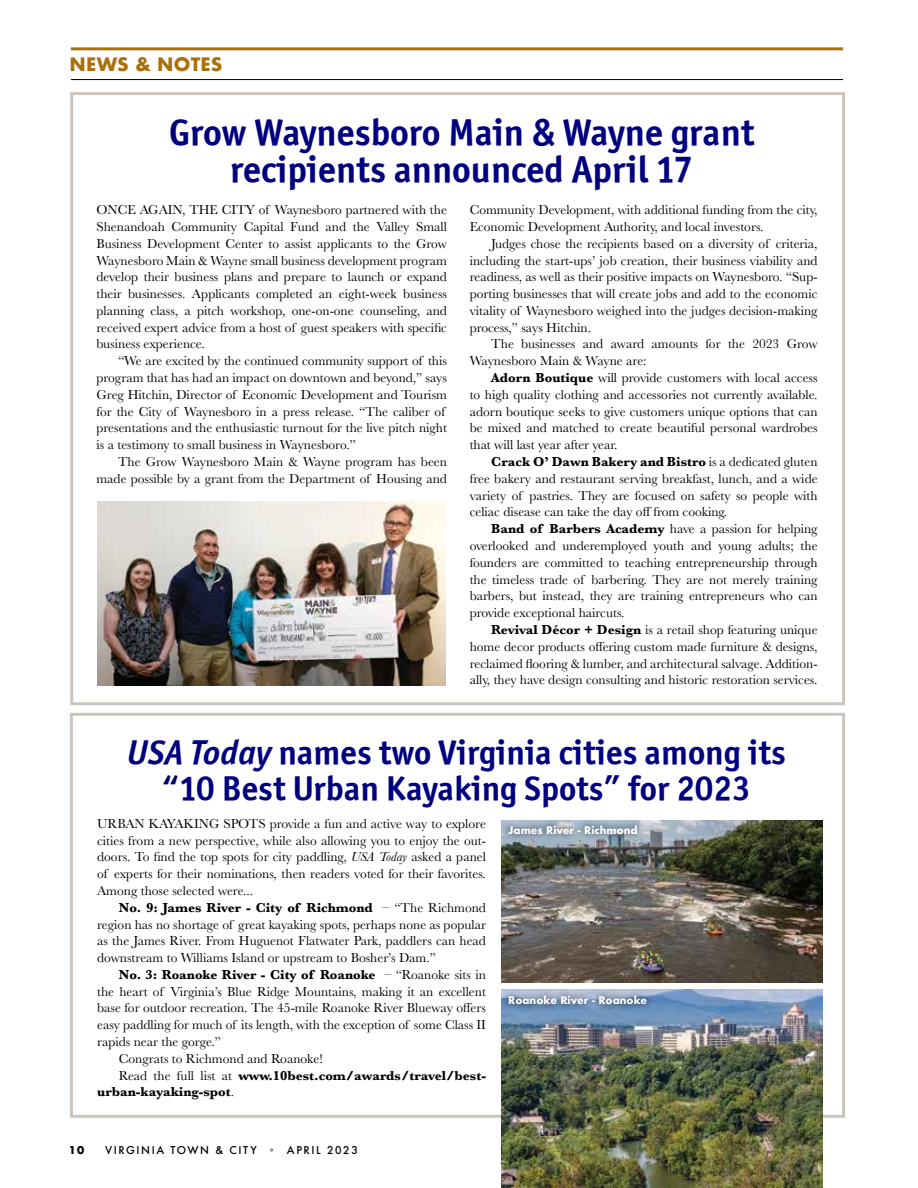
<style>
.page{position:relative;width:918px;height:1188px;background:#fff}
.page>*{position:absolute;margin:0;border:0;box-sizing:border-box;transform-origin:0 0}
.t1{font:37.5px/37.5px "Officina Sans ITCTT Bold";color:#000080;text-align:center}
.t2{font:34.5px/36px "Officina Sans ITCTT Bold";color:#000080;text-align:center}
.t3{font:700 18px "Futura";letter-spacing:.01em;color:#aa710a}
.t4{font:13.5px/16.8px "Baskerville";color:#000;text-align:justify}
.t5{font:700 13.5px "Baskerville";color:#000}
.t6{font:500 10.5px "Futura";letter-spacing:.15em;color:#000}
.t7{font:700 10.5px "Futura";color:#000}
.t8{font:700 10.2px "Futura";color:#fff}
.s1{font-weight:700}
.s2{font-style:italic}
.s3{font-weight:400}
.s4{color:#9a8b7d}
</style>
<div class="page">
<hr style="left:71px;top:79px;width:772px;height:1px;background:#000">
<hr style="left:71px;top:47px;width:772px;height:3px;background:#aa710a">
<div style="left:70px;top:713px;width:775px;height:405px;border:3px solid #ccc5be"></div>
<div style="left:70px;top:92px;width:775px;height:613px;border:3px solid #ccc5be"></div>
<img style="left:97px;top:501px;width:349px;height:185px">
<img style="left:501px;top:820px;width:322px;height:163px">
<img style="left:501px;top:989px;width:322px;height:199px">
<div style="left:501px;top:818px;width:144px;height:23px;background:#000;opacity:.75"></div>
<div style="left:501px;top:988px;width:153px;height:24px;background:#000;opacity:.75"></div>
<h3 class="t3" style="left:69px;top:51px;width:155px">NEWS &amp; NOTES</h3>
<h1 class="t1" style="left:169px;top:113px;width:587px">Grow Waynesboro Main &amp; Wayne grant recipients announced April 17</h1>
<p class="t4" style="left:96px;top:202px;width:352px">ONCE AGAIN, THE CITY of Waynesboro partnered with the Shenandoah Community Capital Fund and the Valley Small Business Development Center to assist applicants to the Grow Waynesboro Main &amp; Wayne small business development program develop their business plans and prepare to launch or expand their businesses. Applicants completed an eight-week business planning class, a pitch workshop, one-on-one counseling, and received expert advice from a host of guest speakers with specific business experience.</p>
<p class="t4" style="left:96px;top:353px;width:352px;text-align:left;text-indent:22px">“We are excited by the continued community support of this program that has had an impact on downtown and beyond,” says Greg Hitchin, Director of Economic Development and Tourism for the City of Waynesboro in a press release. “The caliber of presentations and the enthusiastic turnout for the live pitch night is a testimony to small business in Waynesboro.”</p>
<p class="t4" style="left:96px;top:453px;width:352px;text-align:right">The Grow Waynesboro Main &amp; Wayne program has been made possible by a grant from the Department of Housing and</p>
<p class="t4" style="left:470px;top:202px;width:349px">Community Development, with additional funding from the city,<br>Economic Development Authority, and local investors.</p>
<p class="t4" style="left:470px;top:235px;width:349px;text-indent:22px">Judges chose the recipients based on a diversity of criteria, including the start-ups’ job creation, their business viability and readiness, as well as their positive impacts on Waynesboro. “Sup&shy;porting businesses that will create jobs and add to the economic vitality of Waynesboro weighed into the judges decision-making process,” says Hitchin.</p>
<p class="t4" style="left:470px;top:336px;width:349px;text-indent:22px">The businesses and award amounts for the 2023 Grow<br>Waynesboro Main &amp; Wayne are:</p>
<p class="t4" style="left:470px;top:370px;width:349px;text-indent:22px"><span class="s1">Adorn Boutique</span> will provide customers with local access to high quality clothing and accessories not currently available. adorn boutique seeks to give customers unique options that can be mixed and matched to create beautiful personal wardrobes that will last year after year.</p>
<p class="t4" style="left:470px;top:453px;width:349px;text-indent:22px"><span class="s1">Crack O’ Dawn Bakery and Bistro</span> is a dedicated gluten free bakery and restaurant serving breakfast, lunch, and a wide variety of pastries. They are focused on safety so people with celiac disease can take the day off from cooking.</p>
<p class="t4" style="left:470px;top:521px;width:349px;text-indent:22px"><span class="s1">Band of Barbers Academy</span> have a passion for helping overlooked and underemployed youth and young adults; the founders are committed to teaching entrepreneurship through the timeless trade of barbering. They are not merely training barbers, but instead, they are training entrepreneurs who can provide exceptional haircuts.</p>
<p class="t4" style="left:470px;top:621px;width:349px;text-indent:22px"><span class="s1">Revival Décor + Design</span> is a retail shop featuring unique home decor products offering custom made furniture &amp; designs, reclaimed flooring &amp; lumber, and architectural salvage. Addition&shy;ally, they have design consulting and historic restoration services.</p>
<h2 class="t2" style="left:127px;top:734px;width:661px"><span class="s2">USA Today</span> names two Virginia cities among its “10 Best Urban Kayaking Spots” for 2023</h2>
<p class="t4" style="left:97px;top:815px;width:390px">URBAN KAYAKING SPOTS provide a fun and active way to explore cities from a new perspective, while also allowing you to enjoy the out&shy;doors. To find the top spots for city paddling, <span class="s2">USA Today</span> asked a panel of experts for their nominations, then readers voted for their favorites.<br>Among those selected were...</p>
<p class="t4" style="left:97px;top:899px;width:390px;text-indent:22px"><span class="s1">No. 9: James River - City of Richmond</span> – “The Richmond region has no shortage of great kayaking spots, perhaps none as popular as the James River. From Huguenot Flatwater Park, paddlers can head downstream to Williams Island or upstream to Bosher’s Dam.”</p>
<p class="t5" style="left:119px;top:965px;width:369px">No. 3: Roanoke River - City of Roanoke <span class="s3">– “Roanoke sits in</span></p>
<p class="t4" style="left:97px;top:983px;width:390px">the heart of Virginia’s Blue Ridge Mountains, making it an excellent</p>
<p class="t4" style="left:97px;top:1000px;width:390px">base for outdoor recreation. The 45-mile Roanoke River Blueway offers</p>
<p class="t4" style="left:97px;top:1017px;width:390px">easy paddling for much of its length, with the exception of some Class II</p>
<p class="t4" style="left:97px;top:1034px;width:125px">rapids near the gorge.”</p>
<p class="t4" style="left:119px;top:1050px;width:205px">Congrats to Richmond and Roanoke!</p>
<p class="t5" style="left:119px;top:1066px;width:369px"><span class="s3">Read the full list at</span> www.10best.com/awards/travel/best-</p>
<p class="t5" style="left:97px;top:1083px;width:138px">urban-kayaking-spot<span class="s3">.</span></p>
<p class="t7" style="left:69px;top:1143px;width:17px">10</p>
<p class="t6" style="left:105px;top:1143px;width:254px">VIRGINIA TOWN &amp; CITY <span class="s4">•</span> APRIL 2023</p>
<p class="t8" style="left:508px;top:822px;width:131px">James River - Richmond</p>
<p class="t8" style="left:508px;top:993px;width:140px">Roanoke River - Roanoke</p>
</div>
